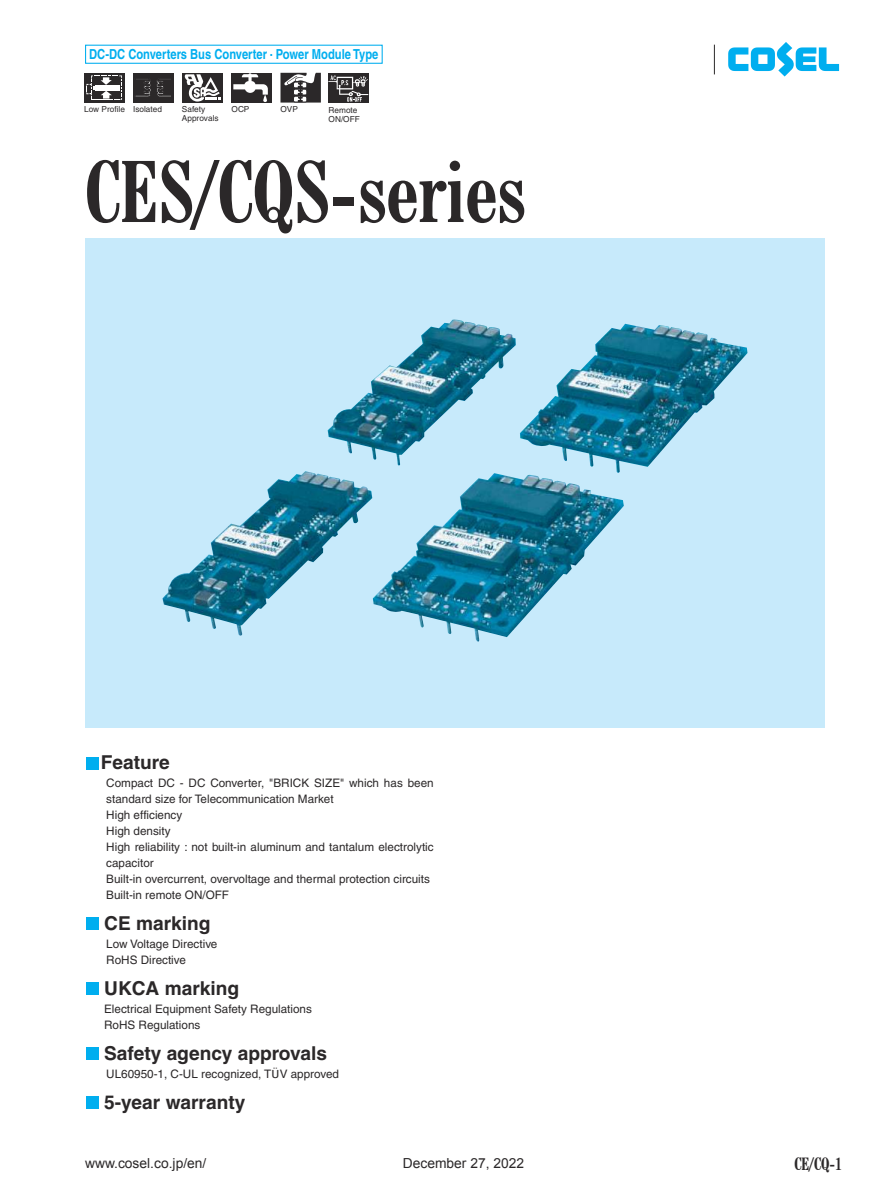
<style>
.page{position:relative;width:893px;height:1191px;background:#fff}
.page>*{position:absolute;margin:0;border:0;box-sizing:border-box;transform-origin:0 0}
.t1{font:700 condensed 85.05px "Century Schoolbook BT";color:#2b2829}
.t2{font:700 19.2px "Helvetica";color:#2b2829}
.t3{font:700 condensed 17.25px "Century Schoolbook BT";color:#2b2829}
.t4{font:700 13.8px "Helvetica";color:#00aeef;scale:.81 1}
.t5{font:13.8px "Arial";color:#2b2829}
.t6{font:11.7px/15.9px "Helvetica";color:#2b2829}
.t7{font:8.25px/9px "Helvetica";color:#2b2829}
.s1{font-family:"COSE Lfont 1"}
</style>
<div class="page">
<svg style="left:714px;top:45px;width:1px;height:29px"></svg>
<svg style="left:728px;top:42px;width:112px;height:35px"></svg>
<div style="left:85px;top:238px;width:740px;height:489px;background:#c7eafb"></div>
<img style="left:162px;top:319px;width:585px;height:317px">
<div style="left:87px;top:756px;width:12px;height:13px;background:#00aeef"></div>
<div style="left:87px;top:917px;width:12px;height:13px;background:#00aeef"></div>
<div style="left:87px;top:982px;width:12px;height:13px;background:#00aeef"></div>
<div style="left:87px;top:1047px;width:12px;height:12px;background:#00aeef"></div>
<div style="left:87px;top:1096px;width:12px;height:12px;background:#00aeef"></div>
<div style="left:85px;top:45px;width:298px;height:19px;border:1px solid #00aeef"></div>
<svg style="left:84px;top:72px;width:285px;height:31px"></svg>
<p class="t4" style="left:89px;top:49px;width:359px">DC-DC Converters Bus Converter . Power Module Type</p>
<p class="t7" style="left:84px;top:105px;width:79px">Low Profile Isolated</p>
<p class="t7" style="left:182px;top:105px;width:38px">Safety<br>Approvals</p>
<p class="t7" style="left:232px;top:105px;width:19px">OCP</p>
<p class="t7" style="left:280px;top:105px;width:19px">OVP</p>
<p class="t7" style="left:329px;top:105px;width:33px">Remote<br>ON/OFF</p>
<h1 class="t1" style="left:85px;top:160px;width:442px">CES/CQS-series</h1>
<h2 class="t2" style="left:101px;top:755px;width:71px">Feature</h2>
<p class="t6" style="left:106px;top:776px;width:329px">Compact DC - DC Converter, "BRICK SIZE" which has been standard size for Telecommunication Market<br>High efficiency<br>High density<br>High reliability : not built-in aluminum and tantalum electrolytic capacitor<br>Built-in overcurrent, overvoltage and thermal protection circuits Built-in remote ON/OFF</p>
<h2 class="t2" style="left:104px;top:915px;width:108px">CE marking</h2>
<p class="t6" style="left:106px;top:937px;width:113px">Low Voltage Directive<br>RoHS Directive</p>
<h2 class="t2" style="left:104px;top:980px;width:137px">UKCA marking</h2>
<p class="t6" style="left:104px;top:1001px;width:209px">Electrical Equipment Safety Regulations<br>RoHS Regulations</p>
<h2 class="t2" style="left:104px;top:1045px;width:224px">Safety agency approvals</h2>
<p class="t6" style="left:106px;top:1066px;width:234px">UL60950-1, C-UL recognized, T<span class="s1">u</span>V approved</p>
<h2 class="t2" style="left:104px;top:1094px;width:143px">5-year warranty</h2>
<p class="t5" style="left:85px;top:1158px;width:123px">www.cosel.co.jp/en/</p>
<p class="t5" style="left:403px;top:1158px;width:123px">December 27, 2022</p>
<h3 class="t3" style="left:794px;top:1157px;width:49px">CE/CQ-1</h3>
</div>
